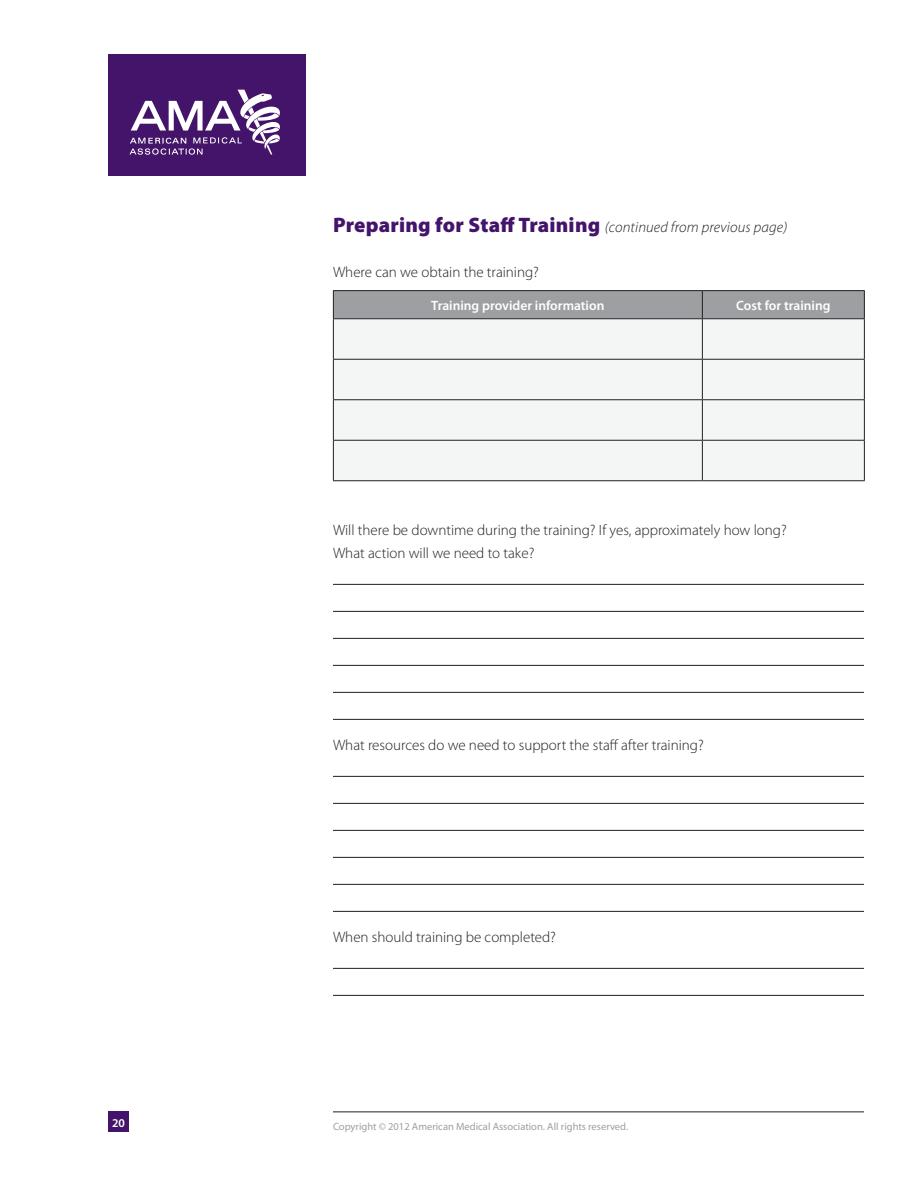
<style>
.page{position:relative;width:918px;height:1188px;background:#fff}
.page>*{position:absolute;margin:0;border:0;box-sizing:border-box;transform-origin:0 0}
.Text_-_No_Space_Afte{font:300 15px/22.5px "Myriad Pro";color:#231f20}
.t1{font:italic 300 15px "Myriad Pro";letter-spacing:.01em;color:#231f20}
.Text___10_After{font:600 13.5px "Myriad Pro";color:#fff}
.t2{font:600 12px "Myriad Pro";color:#fff}
.t3{font:10.5px "Myriad Pro";color:#9d9fa2}
.s1{font-weight:900;font-style:normal;font-size:21px;color:#44146b}
</style>
<div class="page">
<div style="left:108px;top:54px;width:198px;height:122px;background:#44146b"></div>
<svg style="left:130px;top:90px;width:150px;height:65px"></svg>
<hr style="left:333px;top:1112px;width:531px;height:1px;background:#231f20">
<div style="left:108px;top:1112px;width:21px;height:20px;background:#44146b"></div>
<div style="left:334px;top:319px;width:530px;height:161px;background:#f4f5f5"></div>
<hr style="left:333px;top:319px;width:1px;height:40px;background:#231f20">
<hr style="left:702px;top:319px;width:1px;height:40px;background:#231f20">
<hr style="left:864px;top:319px;width:1px;height:40px;background:#231f20">
<hr style="left:333px;top:359px;width:369px;height:1px;background:#231f20">
<hr style="left:333px;top:360px;width:1px;height:39px;background:#231f20">
<hr style="left:702px;top:359px;width:163px;height:1px;background:#231f20">
<hr style="left:702px;top:360px;width:1px;height:39px;background:#231f20">
<hr style="left:864px;top:360px;width:1px;height:39px;background:#231f20">
<hr style="left:333px;top:399px;width:369px;height:1px;background:#231f20">
<hr style="left:333px;top:400px;width:1px;height:40px;background:#231f20">
<hr style="left:702px;top:399px;width:163px;height:1px;background:#231f20">
<hr style="left:702px;top:400px;width:1px;height:40px;background:#231f20">
<hr style="left:864px;top:400px;width:1px;height:40px;background:#231f20">
<hr style="left:333px;top:440px;width:369px;height:1px;background:#231f20">
<hr style="left:333px;top:441px;width:1px;height:39px;background:#231f20">
<hr style="left:702px;top:440px;width:163px;height:1px;background:#231f20">
<hr style="left:702px;top:441px;width:1px;height:39px;background:#231f20">
<hr style="left:864px;top:441px;width:1px;height:39px;background:#231f20">
<hr style="left:333px;top:480px;width:369px;height:1px;background:#231f20">
<hr style="left:702px;top:480px;width:163px;height:1px;background:#231f20">
<hr style="left:333px;top:290px;width:369px;height:1px;background:#231f20">
<hr style="left:702px;top:290px;width:163px;height:1px;background:#231f20">
<div style="left:333px;top:291px;width:532px;height:27px;background:#9d9fa2"></div>
<hr style="left:333px;top:318px;width:369px;height:1px;background:#231f20">
<hr style="left:702px;top:318px;width:163px;height:1px;background:#231f20">
<hr style="left:333px;top:584px;width:531px;height:1px;background:#231f20">
<hr style="left:333px;top:611px;width:531px;height:1px;background:#231f20">
<hr style="left:333px;top:638px;width:531px;height:1px;background:#231f20">
<hr style="left:333px;top:665px;width:531px;height:1px;background:#231f20">
<hr style="left:333px;top:692px;width:531px;height:1px;background:#231f20">
<hr style="left:333px;top:719px;width:531px;height:1px;background:#231f20">
<hr style="left:333px;top:776px;width:531px;height:1px;background:#231f20">
<hr style="left:333px;top:803px;width:531px;height:1px;background:#231f20">
<hr style="left:333px;top:830px;width:531px;height:1px;background:#231f20">
<hr style="left:333px;top:857px;width:531px;height:1px;background:#231f20">
<hr style="left:333px;top:884px;width:531px;height:1px;background:#231f20">
<hr style="left:333px;top:911px;width:531px;height:1px;background:#231f20">
<hr style="left:333px;top:968px;width:531px;height:1px;background:#231f20">
<hr style="left:333px;top:995px;width:531px;height:1px;background:#231f20">
<p class="t2" style="left:112px;top:1115px;width:14px">20</p>
<h1 class="t1" style="left:333px;top:218px;width:456px"><span class="s1">Preparing for Staff Training</span> (continued from previous page)</h1>
<p class="Text_-_No_Space_Afte" style="left:333px;top:260px;width:208px">Where can we obtain the training?</p>
<p class="Text___10_After" style="left:431px;top:297px;width:175px">Training provider information</p>
<p class="Text___10_After" style="left:736px;top:297px;width:96px">Cost for training</p>
<p class="Text_-_No_Space_Afte" style="left:333px;top:519px;width:455px">Will there be downtime during the training? If yes, approximately how long?<br>What action will we need to take?</p>
<p class="Text_-_No_Space_Afte" style="left:333px;top:733px;width:372px">What resources do we need to support the staff after training?</p>
<p class="Text_-_No_Space_Afte" style="left:333px;top:925px;width:225px">When should training be completed?</p>
<p class="t3" style="left:333px;top:1120px;width:297px">Copyright © 2012 American Medical Association. All rights reserved.</p>
</div>
